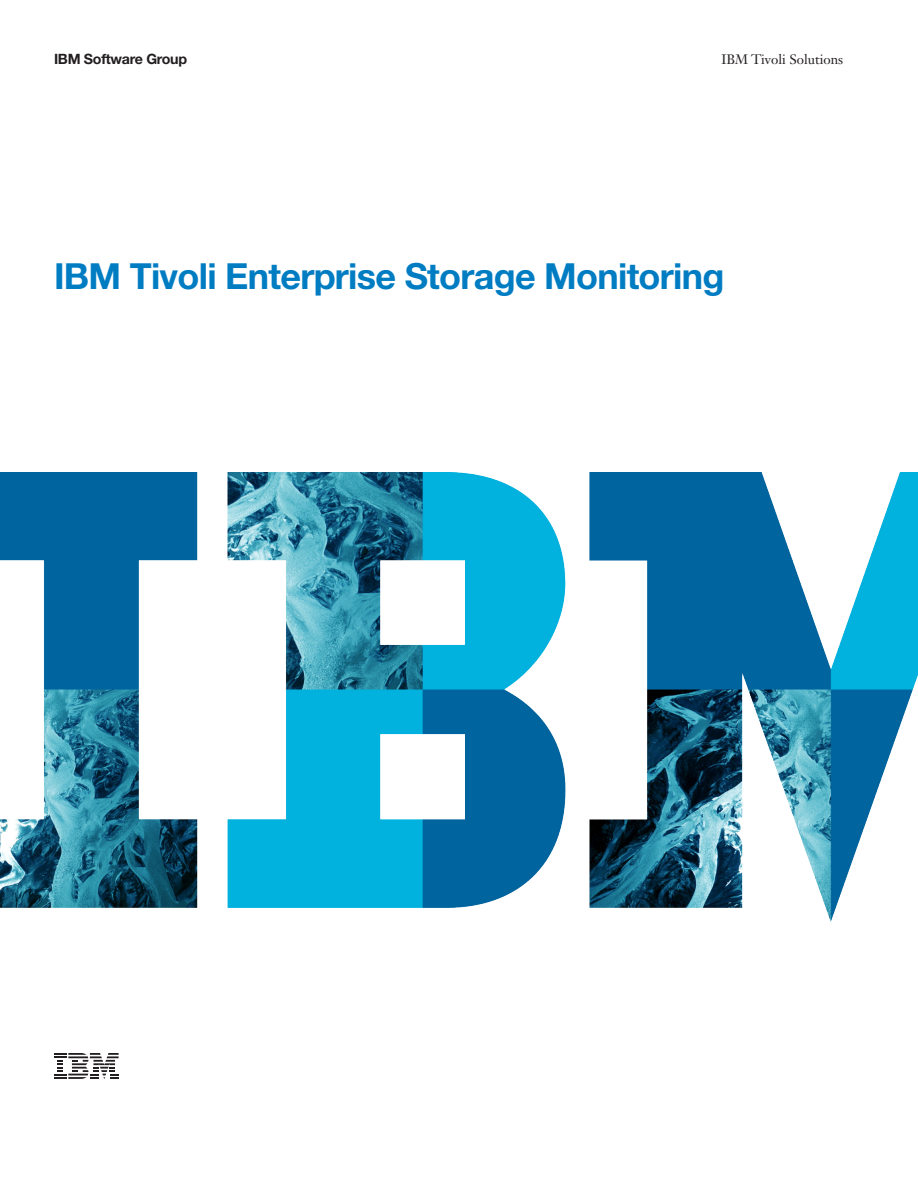
<style>
.page{position:relative;width:918px;height:1188px;background:#fff}
.page>*{position:absolute;margin:0;border:0;box-sizing:border-box;transform-origin:0 0}
._1A_title__color{font:700 36px "Helvetica Neue LT Pro";letter-spacing:-.02em;color:#007cc2}
._0A_business_unit{font:700 14.25px "Helvetica Neue LT Pro";letter-spacing:-.02em;color:#231f20}
._0B_industry_area{font:13.5px "Janson Text LT Std";color:#231f20}
</style>
<div class="page">
<img style="left:0;top:472px;width:918px;height:449px">
<svg style="left:54px;top:1053px;width:65px;height:26px"></svg>
<p class="_0A_business_unit" style="left:54px;top:50px;width:135px">IBM Software Group</p>
<p class="_0B_industry_area" style="left:721px;top:51px;width:123px">IBM Tivoli Solutions</p>
<p class="_1A_title__color" style="left:54px;top:254px;width:672px">IBM Tivoli Enterprise Storage Monitoring</p>
</div>
